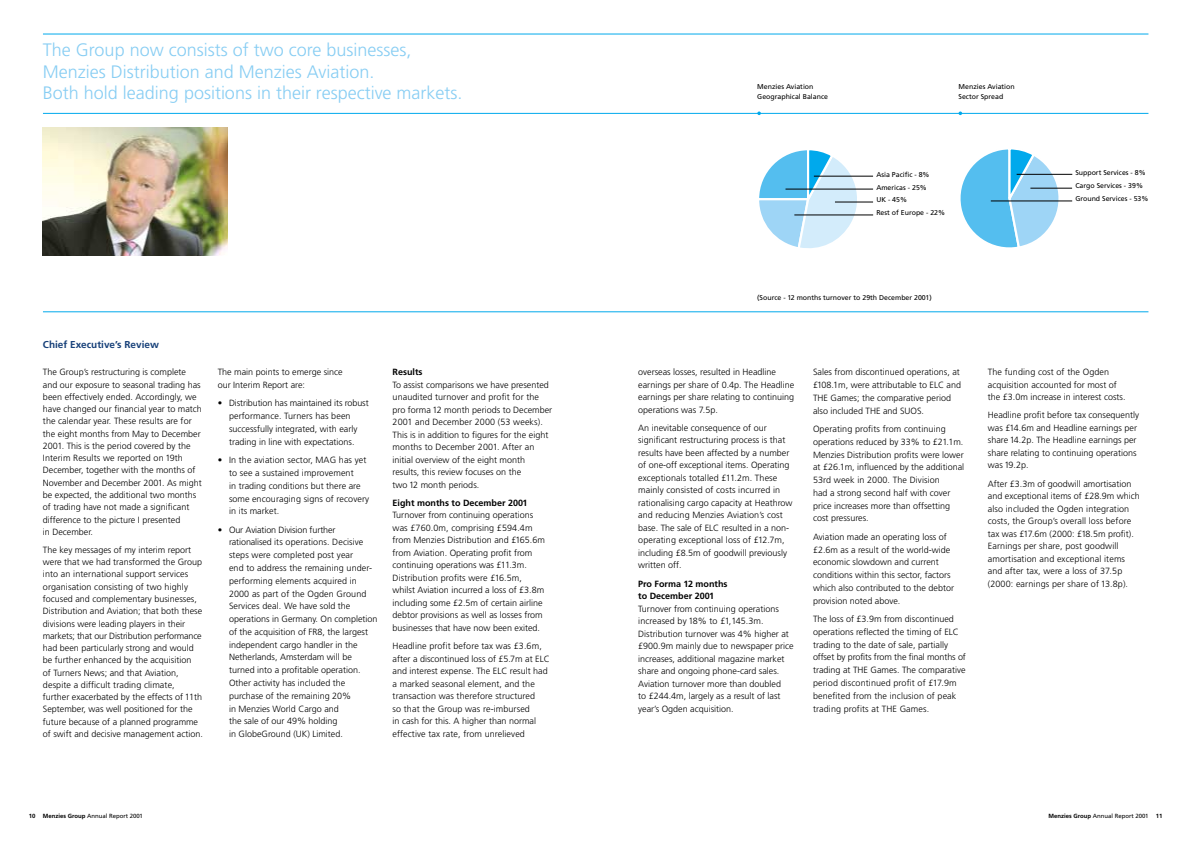
<style>
.page{position:relative;width:1190px;height:841px;background:#fff}
.page>*{position:absolute;margin:0;border:0;box-sizing:border-box;transform-origin:0 0}
.t1{font:300 18px/21.6px "Frutiger";color:#87cdf3}
.t2{font:700 10px "Frutiger";color:#164079}
.t3{font:300 9px/12.5px "Frutiger";color:#000}
.t4{font:700 9px/12.5px "Frutiger";color:#000}
.t5{font:7px/13px "Frutiger";color:#000}
.t6{font:6px "Frutiger";color:#000}
.t7{font:700 6px "Frutiger";color:#000}
.s1{font-weight:700}
</style>
<div class="page">
<img style="left:43px;top:128px;width:184px;height:127px">
<hr style="left:43px;top:34px;width:1105px;height:1px;background:#00a9ec">
<hr style="left:43px;top:312px;width:1105px;height:1px;background:#00a9ec">
<hr style="left:43px;top:113px;width:1105px;height:1px;background:#00a9ec">
<svg style="left:759px;top:150px;width:106px;height:98px"></svg>
<svg style="left:960px;top:149px;width:106px;height:99px"></svg>
<hr style="left:814px;top:176px;width:59px;height:1px;background:#000">
<hr style="left:786px;top:189px;width:87px;height:1px;background:#000">
<hr style="left:835px;top:202px;width:38px;height:1px;background:#000">
<hr style="left:794px;top:215px;width:79px;height:1px;background:#000">
<hr style="left:1017px;top:174px;width:55px;height:1px;background:#000">
<hr style="left:1030px;top:188px;width:42px;height:1px;background:#000">
<hr style="left:991px;top:201px;width:81px;height:1px;background:#000">
<h1 class="t1" style="left:43px;top:40px;width:421px">The Group now consists of two core businesses,<br>Menzies Distribution and Menzies Aviation.<br>Both hold leading positions in their respective markets.</h1>
<p class="t2" style="left:43px;top:340px;width:117px">Chief Executive’s Review</p>
<p class="t3" style="left:43px;top:367px;width:160px">The Group’s restructuring is complete and our exposure to seasonal trading has been effectively ended. Accordingly, we have changed our financial year to match the calendar year. These results are for the eight months from May to December 2001. This is the period covered by the Interim Results we reported on 19th December, together with the months of November and December 2001. As might be expected, the additional two months of trading have not made a significant difference to the picture I presented<br>in December.</p>
<p class="t3" style="left:43px;top:544px;width:161px">The key messages of my interim report were that we had transformed the Group into an international support services organisation consisting of two highly focused and complementary businesses, Distribution and Aviation; that both these divisions were leading players in their markets; that our Distribution performance had been particularly strong and would be further enhanced by the acquisition<br>of Turners News; and that Aviation, despite a difficult trading climate, further exacerbated by the effects of 11th September, was well positioned for the future because of a planned programme of swift and decisive management action.</p>
<p class="t3" style="left:218px;top:366px;width:126px;line-height:12.8px">The main points to emerge since our Interim Report are:</p>
<p class="t3" style="left:229px;top:398px;width:141px;line-height:12.8px;text-indent:-11px">• Distribution has maintained its robust performance. Turners has been successfully integrated, with early trading in line with expectations.</p>
<p class="t3" style="left:229px;top:454px;width:142px;line-height:12.8px;text-indent:-11px">• In the aviation sector, MAG has yet to see a sustained improvement<br>in trading conditions but there are some encouraging signs of recovery in its market.</p>
<p class="t3" style="left:229px;top:524px;width:150px;line-height:12.8px;text-indent:-11px">• Our Aviation Division further rationalised its operations. Decisive steps were completed post year<br>end to address the remaining under&shy;performing elements acquired in<br>2000 as part of the Ogden Ground<br>Services deal. We have sold the operations in Germany. On completion of the acquisition of FR8, the largest independent cargo handler in the<br>Netherlands, Amsterdam will be turned into a profitable operation.<br>Other activity has included the purchase of the remaining 20%<br>in Menzies World Cargo and<br>the sale of our 49% holding<br>in GlobeGround (UK) Limited.</p>
<p class="t4" style="left:393px;top:367px;width:31px">Results</p>
<p class="t3" style="left:393px;top:379px;width:161px">To assist comparisons we have presented unaudited turnover and profit for the pro forma 12 month periods to December 2001 and December 2000 (53 weeks).<br>This is in addition to figures for the eight months to December 2001. After an initial overview of the eight month results, this review focuses on the<br>two 12 month periods.</p>
<p class="t4" style="left:393px;top:497px;width:137px">Eight months to December 2001</p>
<p class="t3" style="left:393px;top:510px;width:154px">Turnover from continuing operations was £760.0m, comprising £594.4m from Menzies Distribution and £165.6m from Aviation. Operating profit from continuing operations was £11.3m.<br>Distribution profits were £16.5m, whilst Aviation incurred a loss of £3.8m including some £2.5m of certain airline debtor provisions as well as losses from businesses that have now been exited.</p>
<p class="t3" style="left:393px;top:640px;width:159px">Headline profit before tax was £3.6m, after a discontinued loss of £5.7m at ELC and interest expense. The ELC result had a marked seasonal element, and the transaction was therefore structured<br>so that the Group was re-imbursed<br>in cash for this. A higher than normal effective tax rate, from unrelieved</p>
<p class="t5" style="left:757px;top:82px;width:72px;line-height:10px">Menzies Aviation<br>Geographical Balance</p>
<p class="t5" style="left:959px;top:82px;width:58px;line-height:10px">Menzies Aviation<br>Sector Spread</p>
<p class="t5" style="left:876px;top:168px;width:70px">Asia Pacific - 8%<br>Americas - 25%<br>UK - 45%<br>Rest of Europe - 22%</p>
<p class="t5" style="left:1075px;top:166px;width:75px">Support Services - 8%<br>Cargo Services - 39%<br>Ground Services - 53%</p>
<p class="t5" style="left:757px;top:292px;width:176px">(Source - 12 months turnover to 29th December 2001)</p>
<p class="t3" style="left:638px;top:367px;width:158px">overseas losses, resulted in Headline earnings per share of 0.4p. The Headline earnings per share relating to continuing operations was 7.5p.</p>
<p class="t3" style="left:638px;top:422px;width:156px">An inevitable consequence of our significant restructuring process is that results have been affected by a number of one-off exceptional items. Operating exceptionals totalled £11.2m. These mainly consisted of costs incurred in rationalising cargo capacity at Heathrow and reducing Menzies Aviation’s cost base. The sale of ELC resulted in a non&shy;operating exceptional loss of £12.7m, including £8.5m of goodwill previously written off.</p>
<p class="t4" style="left:638px;top:578px;width:91px">Pro Forma 12 months to December 2001</p>
<p class="t3" style="left:638px;top:603px;width:157px">Turnover from continuing operations increased by 18% to £1,145.3m.<br>Distribution turnover was 4% higher at £900.9m mainly due to newspaper price increases, additional magazine market share and ongoing phone-card sales.<br>Aviation turnover more than doubled<br>to £244.4m, largely as a result of last year’s Ogden acquisition.</p>
<p class="t3" style="left:813px;top:366px;width:150px;line-height:12.8px">Sales from discontinued operations, at £108.1m, were attributable to ELC and THE Games; the comparative period also included THE and SUOS.</p>
<p class="t3" style="left:813px;top:423px;width:153px;line-height:12.8px">Operating profits from continuing operations reduced by 33% to £21.1m.<br>Menzies Distribution profits were lower at £26.1m, influenced by the additional 53rd week in 2000. The Division<br>had a strong second half with cover price increases more than offsetting cost pressures.</p>
<p class="t3" style="left:813px;top:531px;width:142px;line-height:12.8px">Aviation made an operating loss of £2.6m as a result of the world-wide economic slowdown and current conditions within this sector, factors which also contributed to the debtor provision noted above.</p>
<p class="t3" style="left:813px;top:613px;width:154px;line-height:12.8px">The loss of £3.9m from discontinued operations reflected the timing of ELC trading to the date of sale, partially offset by profits from the final months of trading at THE Games. The comparative period discontinued profit of £17.9m benefited from the inclusion of peak trading profits at THE Games.</p>
<p class="t3" style="left:988px;top:367px;width:139px">The funding cost of the Ogden acquisition accounted for most of the £3.0m increase in interest costs.</p>
<p class="t3" style="left:988px;top:410px;width:153px">Headline profit before tax consequently was £14.6m and Headline earnings per share 14.2p. The Headline earnings per share relating to continuing operations was 19.2p.</p>
<p class="t3" style="left:988px;top:478px;width:153px">After £3.3m of goodwill amortisation and exceptional items of £28.9m which also included the Ogden integration costs, the Group’s overall loss before tax was £17.6m (2000: £18.5m profit).<br>Earnings per share, post goodwill amortisation and exceptional items and after tax, were a loss of 37.5p (2000: earnings per share of 13.8p).</p>
<p class="t7" style="left:29px;top:814px;width:8px">10</p>
<p class="t6" style="left:43px;top:814px;width:101px"><span class="s1">Menzies Group</span> Annual Report 2001</p>
<p class="t6" style="left:1049px;top:814px;width:116px"><span class="s1">Menzies Group</span> Annual Report 2001 <span class="s1">11</span></p>
</div>
